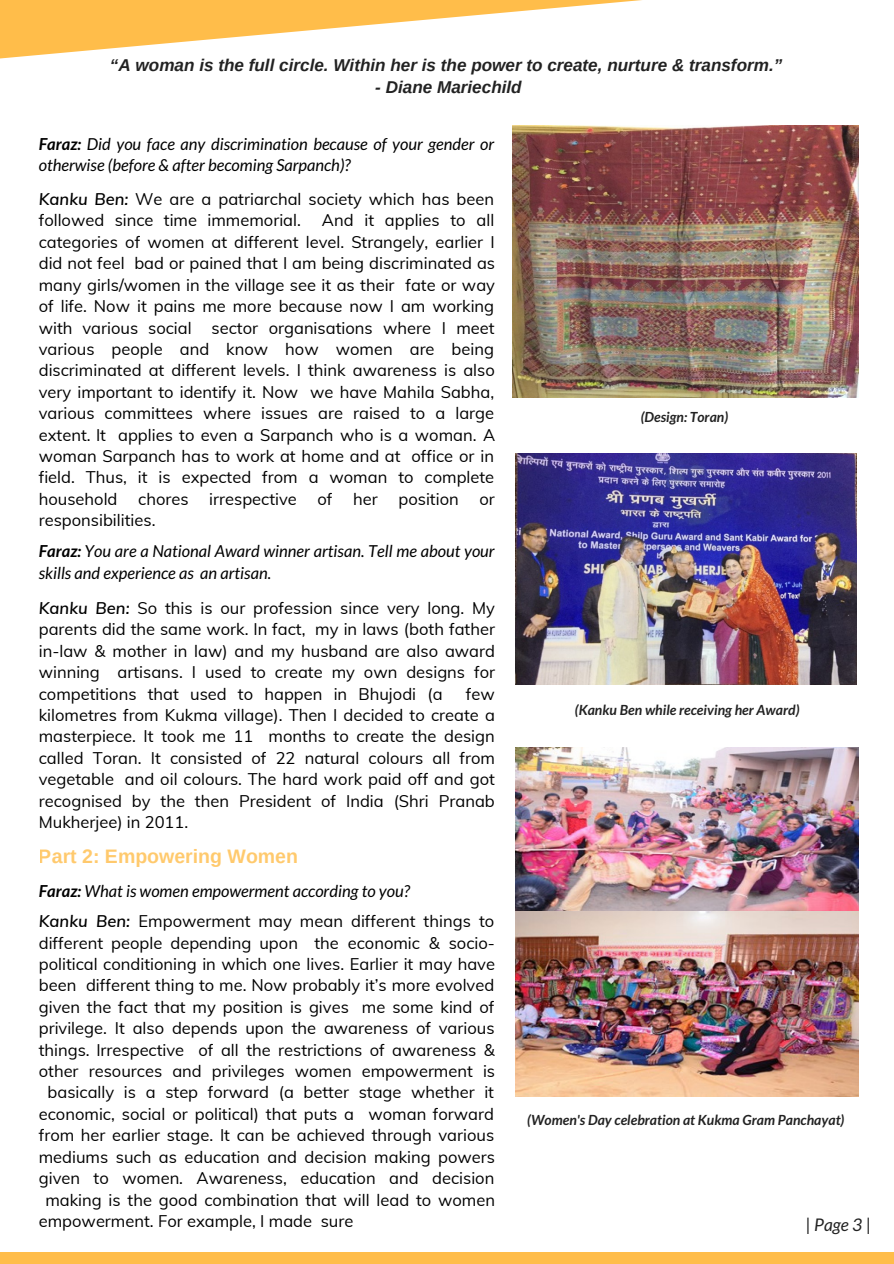
<style>
.page{position:relative;width:894px;height:1264px;background:#fff}
.page>*{position:absolute;margin:0;border:0;box-sizing:border-box;transform-origin:0 0}
.t1{font:700 19.5px "Arimo";color:#ffbd4a}
.t2{font:italic 17.4px "Lato";color:#222}
.t3{font:italic 700 17.1px "Arimo";color:#222}
.t4{font:16.5px/21.5px "Muli";color:#000;text-align:justify}
.t5{font:italic 16.5px/21.5px "Lato";color:#000}
.t6{font:italic 700 13.95px "Lato";color:#222}
.s1{font-weight:700}
.s2{font-weight:600;font-style:italic}
.s3{font-style:normal}
</style>
<div class="page">
<svg style="left:0;top:0;width:642px;height:59px"></svg>
<img style="left:512px;top:125px;width:346px;height:273px">
<img style="left:515px;top:454px;width:341px;height:230px">
<div style="left:0;top:1252px;width:893px;height:11px;background:#ffbd4a"></div>
<img style="left:515px;top:747px;width:343px;height:349px">
<p class="t3" style="left:110px;top:56px;width:673px">“A woman is the full circle. Within her is the power to create, nurture &amp; transform.”</p>
<p class="t3" style="left:375px;top:77px;width:148px">- Diane Mariechild</p>
<p class="t5" style="left:39px;top:133px;width:457px"><span class="s1">Faraz:</span> Did you face any discrimination because of your gender or otherwise (before &amp; after becoming Sarpanch)?</p>
<p class="t4" style="left:39px;top:188px;width:456px"><span class="s2">Kanku Ben:</span> We are a patriarchal society which has been followed since time immemorial.</p>
<p class="t4" style="left:39px;top:209px;width:458px;text-indent:283px">And it applies to all categories of women at different level. Strangely, earlier I did not feel bad or pained that I am being discriminated as many girls/women in the village see it as their fate or way of life. Now it pains me more because now I am working with various social sector organisations where I meet various people and know how women are being discriminated at different levels. I think awareness is also very important to identify it. Now we have Mahila Sabha, various committees where issues are raised to a large extent. It applies to even a Sarpanch who is a woman. A woman Sarpanch has to work at home and at office or in field. Thus, it is expected from a woman to complete household chores irrespective of her position or responsibilities.</p>
<p class="t5" style="left:39px;top:540px;width:457px"><span class="s1">Faraz:</span> You are a National Award winner artisan. Tell me about your skills and experience as an artisan.</p>
<p class="t4" style="left:39px;top:597px;width:457px"><span class="s2">Kanku Ben:</span> So this is our profession since very long. My parents did the same work. In fact, my in laws (both father in-law &amp; mother in law) and my husband are also award winning artisans. I used to create my own designs for competitions that used to happen in Bhujodi (a</p>
<p class="t4" style="left:39px;top:682px;width:457px;text-indent:427px">few kilometres from Kukma village). Then I decided to create a masterpiece. It took me 11 months to create the design called Toran. It consisted of 22 natural colours all from vegetable and oil colours. The hard work paid off and got recognised by the then President of India (Shri Pranab Mukherjee) in 2011.</p>
<p class="t1" style="left:39px;top:845px;width:261px">Part 2: Empowering Women</p>
<p class="t5" style="left:39px;top:879px;width:372px"><span class="s1">Faraz:</span> What is women empowerment according to you?</p>
<p class="t4" style="left:39px;top:910px;width:457px"><span class="s2">Kanku Ben:</span> Empowerment may mean different things to</p>
<p class="t4" style="left:39px;top:931px;width:457px">different people depending upon the economic &amp; socio-</p>
<p class="t4" style="left:39px;top:953px;width:457px">political conditioning in which one lives. Earlier it may have</p>
<p class="t4" style="left:39px;top:974px;width:457px">been different thing to me. Now probably it’s more evolved</p>
<p class="t4" style="left:39px;top:995px;width:457px">given the fact that my position is gives me some kind of</p>
<p class="t4" style="left:39px;top:1017px;width:457px">privilege. It also depends upon the awareness of various</p>
<p class="t4" style="left:39px;top:1038px;width:457px">things. Irrespective of all the restrictions of awareness &amp;</p>
<p class="t4" style="left:39px;top:1060px;width:458px">other resources and privileges women empowerment is</p>
<p class="t4" style="left:48px;top:1081px;width:448px">basically is a step forward (a better stage whether it</p>
<p class="t4" style="left:39px;top:1102px;width:456px">economic, social or political) that puts a woman forward</p>
<p class="t4" style="left:39px;top:1124px;width:457px">from her earlier stage. It can be achieved through various</p>
<p class="t4" style="left:39px;top:1145px;width:457px">mediums such as education and decision making powers</p>
<p class="t4" style="left:39px;top:1167px;width:457px">given to women. Awareness, education and decision</p>
<p class="t4" style="left:45px;top:1188px;width:451px">making is the good combination that will lead to women</p>
<p class="t4" style="left:39px;top:1209px;width:316px">empowerment. For example, I made sure</p>
<p class="t6" style="left:640px;top:409px;width:89px">(Design: Toran)</p>
<p class="t6" style="left:574px;top:701px;width:226px">(Kanku Ben while receiving her Award)</p>
<p class="t6" style="left:527px;top:1110px;width:318px">(Women's Day celebration at Kukma Gram Panchayat)</p>
<p class="t2" style="left:805px;top:1213px;width:67px"><span class="s3">|</span>Page3<span class="s3">|</span></p>
</div>
